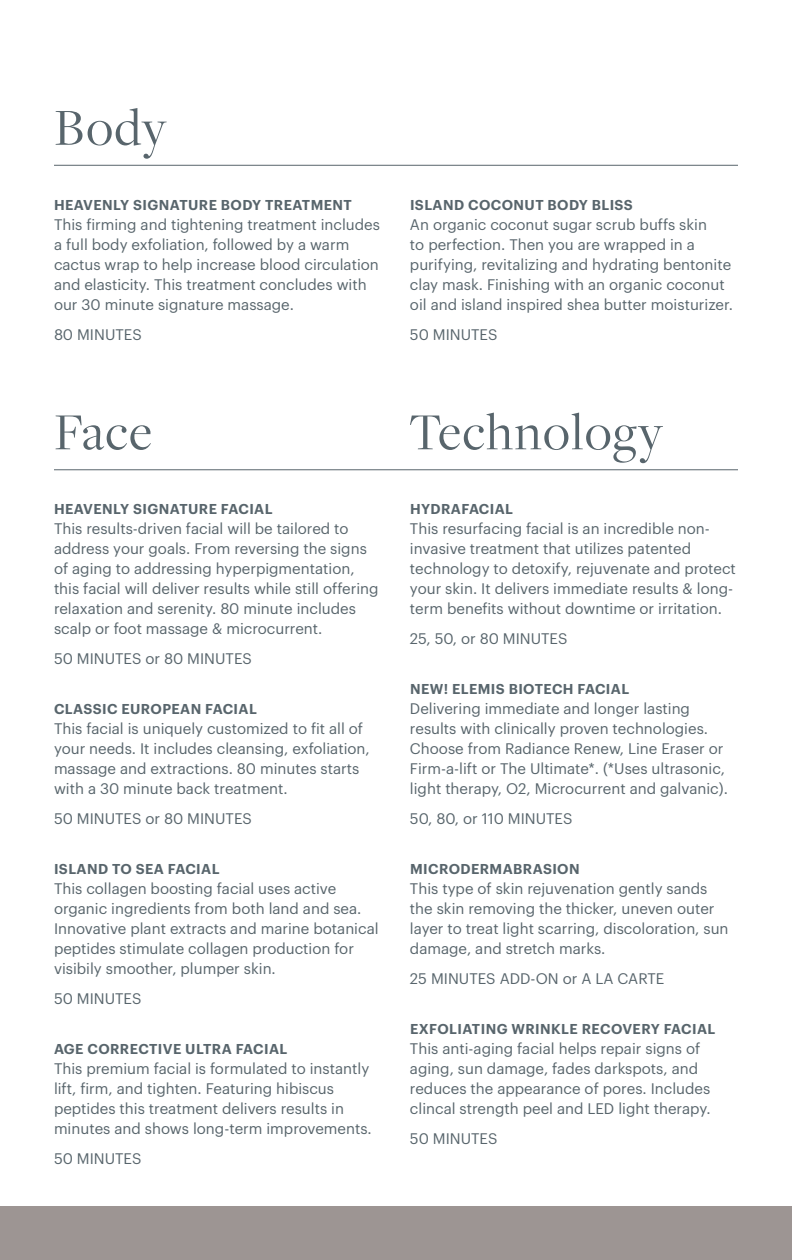
<style>
.page{position:relative;width:792px;height:1260px;background:#fff}
.page>*{position:absolute;margin:0;border:0;box-sizing:border-box;transform-origin:0 0}
.t1{font:54px "Freight Disp Pro";letter-spacing:.025em;color:#58656c}
.t2{font:15px/20px "Graphik Starwood";color:#58656c}
.t3{font:600 14px "Graphik Starwood";letter-spacing:.03em;color:#58656c}
</style>
<div class="page">
<hr style="left:54px;top:165px;width:684px;height:1px;background:#58656c">
<hr style="left:54px;top:469px;width:684px;height:1px;background:#58656c">
<div style="left:0;top:1206px;width:792px;height:54px;background:#9d9593"></div>
<h1 class="t1" style="left:54px;top:92px;width:114px">Body</h1>
<p class="t3" style="left:54px;top:194px;width:299px">HEAVENLY SIGNATURE BODY TREATMENT</p>
<p class="t2" style="left:54px;top:213px;width:328px">This firming and tightening treatment includes a full body exfoliation, followed by a warm cactus wrap to help increase blood circulation and elasticity. This treatment concludes with our 30 minute signature massage.</p>
<p class="t2" style="left:54px;top:323px;width:89px">80 MINUTES</p>
<h1 class="t1" style="left:54px;top:397px;width:100px">Face</h1>
<p class="t3" style="left:54px;top:498px;width:220px">HEAVENLY SIGNATURE FACIAL</p>
<p class="t2" style="left:54px;top:518px;width:326px">This results-driven facial will be tailored to address your goals. From reversing the signs of aging to addressing hyperpigmentation, this facial will deliver results while still offering relaxation and serenity. 80 minute includes scalp or foot massage &amp; microcurrent.</p>
<p class="t2" style="left:54px;top:648px;width:199px">50 MINUTES or 80 MINUTES</p>
<p class="t3" style="left:54px;top:698px;width:204px">CLASSIC EUROPEAN FACIAL</p>
<p class="t2" style="left:54px;top:718px;width:317px">This facial is uniquely customized to fit all of your needs. It includes cleansing, exfoliation, massage and extractions. 80 minutes starts with a 30 minute back treatment.</p>
<p class="t2" style="left:54px;top:808px;width:199px">50 MINUTES or 80 MINUTES</p>
<p class="t3" style="left:54px;top:858px;width:167px">ISLAND TO SEA FACIAL</p>
<p class="t2" style="left:54px;top:878px;width:326px">This collagen boosting facial uses active organic ingredients from both land and sea.<br>Innovative plant extracts and marine botanical peptides stimulate collagen production for visibily smoother, plumper skin.</p>
<p class="t2" style="left:54px;top:988px;width:89px">50 MINUTES</p>
<p class="t3" style="left:54px;top:1038px;width:235px">AGE CORRECTIVE ULTRA FACIAL</p>
<p class="t2" style="left:54px;top:1058px;width:319px">This premium facial is formulated to instantly lift, firm, and tighten. Featuring hibiscus peptides this treatment delivers results in minutes and shows long-term improvements.</p>
<p class="t2" style="left:54px;top:1148px;width:89px">50 MINUTES</p>
<p class="t3" style="left:410px;top:194px;width:224px">ISLAND COCONUT BODY BLISS</p>
<p class="t2" style="left:410px;top:213px;width:325px">An organic coconut sugar scrub buffs skin<br>to perfection. Then you are wrapped in a purifying, revitalizing and hydrating bentonite clay mask. Finishing with an organic coconut oil and island inspired shea butter moisturizer.</p>
<p class="t2" style="left:410px;top:323px;width:89px">50 MINUTES</p>
<h1 class="t1" style="left:408px;top:397px;width:256px">Technology</h1>
<p class="t3" style="left:410px;top:498px;width:105px">HYDRAFACIAL</p>
<p class="t2" style="left:410px;top:518px;width:327px">This resurfacing facial is an incredible non&shy;invasive treatment that utilizes patented technology to detoxify, rejuvenate and protect your skin. It delivers immediate results &amp; long&shy;term benefits without downtime or irritation.</p>
<p class="t2" style="left:410px;top:628px;width:159px">25, 50, or 80 MINUTES</p>
<p class="t3" style="left:410px;top:678px;width:221px">NEW! ELEMIS BIOTECH FACIAL</p>
<p class="t2" style="left:410px;top:698px;width:319px">Delivering immediate and longer lasting results with clinically proven technologies.<br>Choose from Radiance Renew, Line Eraser or Firm-a-lift or The Ultimate*. (*Uses ultrasonic, light therapy, O2, Microcurrent and galvanic).</p>
<p class="t2" style="left:410px;top:808px;width:164px">50, 80, or 110 MINUTES</p>
<p class="t3" style="left:410px;top:858px;width:171px">MICRODERMABRASION</p>
<p class="t2" style="left:410px;top:878px;width:320px">This type of skin rejuvenation gently sands the skin removing the thicker, uneven outer layer to treat light scarring, discoloration, sun damage, and stretch marks.</p>
<p class="t2" style="left:410px;top:968px;width:256px">25 MINUTES ADD-ON or A LA CARTE</p>
<p class="t3" style="left:410px;top:1018px;width:307px">EXFOLIATING WRINKLE RECOVERY FACIAL</p>
<p class="t2" style="left:410px;top:1038px;width:302px">This anti-aging facial helps repair signs of aging, sun damage, fades darkspots, and reduces the appearance of pores. Includes clincal strength peel and LED light therapy.</p>
<p class="t2" style="left:410px;top:1128px;width:89px">50 MINUTES</p>
</div>
